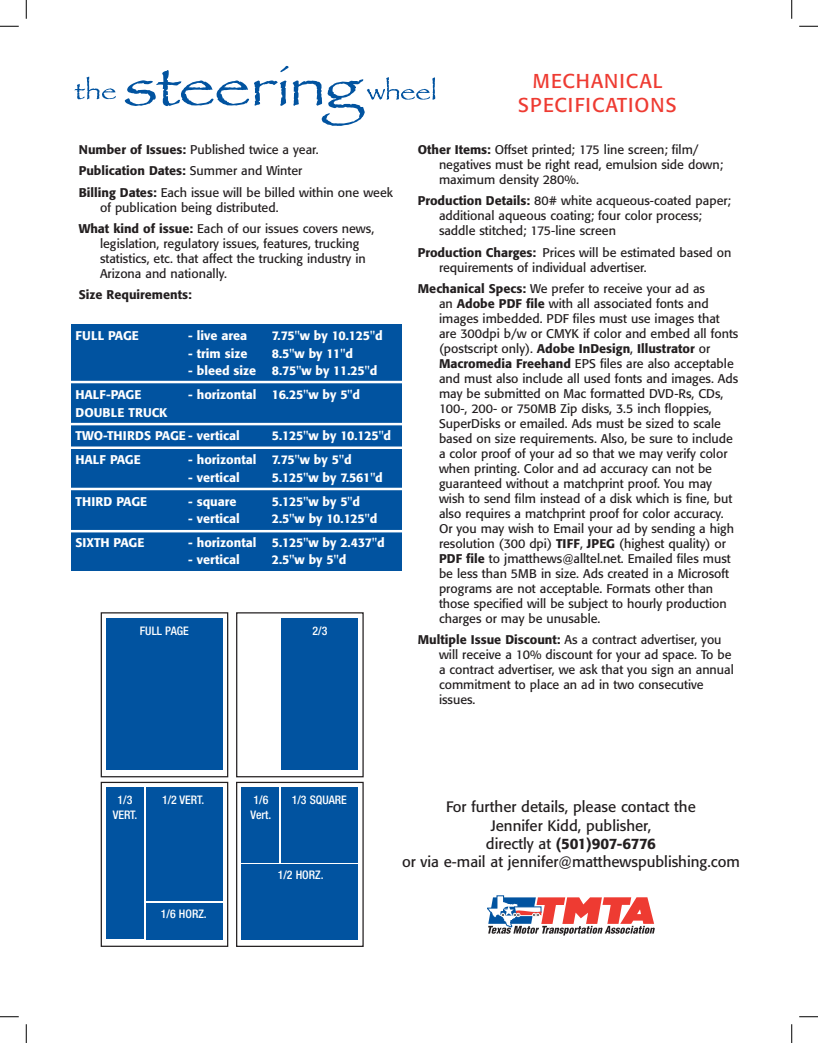
<style>
.page{position:relative;width:818px;height:1043px;background:#fff}
.page>*{position:absolute;margin:0;border:0;box-sizing:border-box;transform-origin:0 0}
.t1{font:19.88px "Formata";letter-spacing:.175em;color:#ee3b32}
.t2{font:15px/18px "Formata";color:#231f20;text-align:center}
.t3{font:12.5px/15px "Formata";color:#231f20}
.t4{font:500 12.5px/23.8px "Formata";color:#fff}
.t5{font:500 12.5px "Formata";color:#231f20}
.t6{font:500 12.5px "Formata";letter-spacing:-.03em;color:#fff}
.t7{font:500 condensed 11.75px/14.1px "Helvetica Neue";color:#fff}
.s1{font-weight:500}
</style>
<div class="page">
<div style="left:106px;top:618px;width:117px;height:152px;background:#0153a0"></div>
<div style="left:101px;top:612px;width:127px;height:165px;border:1px solid #231f20"></div>
<div style="left:242px;top:864px;width:116px;height:75px;background:#0153a0"></div>
<div style="left:242px;top:787px;width:37px;height:75px;background:#0153a0"></div>
<div style="left:281px;top:787px;width:77px;height:75px;background:#0153a0"></div>
<div style="left:236px;top:781px;width:127px;height:166px;border:1px solid #231f20"></div>
<div style="left:146px;top:902px;width:77px;height:37px;background:#0153a0"></div>
<div style="left:106px;top:787px;width:38px;height:152px;background:#0153a0"></div>
<div style="left:146px;top:787px;width:77px;height:113px;background:#0153a0"></div>
<div style="left:101px;top:781px;width:127px;height:165px;border:1px solid #231f20"></div>
<div style="left:281px;top:618px;width:77px;height:151px;background:#0153a0"></div>
<div style="left:236px;top:612px;width:127px;height:165px;border:1px solid #231f20"></div>
<svg style="left:487px;top:895px;width:167px;height:40px"></svg>
<svg style="left:74px;top:77px;width:42px;height:22px"></svg>
<svg style="left:125px;top:66px;width:310px;height:60px"></svg>
<div style="left:71px;top:324px;width:330px;height:246px;background:#0153a0"></div>
<hr style="left:64px;top:381px;width:340px;height:2px;background:#fff">
<hr style="left:64px;top:423px;width:340px;height:2px;background:#fff">
<hr style="left:64px;top:446px;width:340px;height:3px;background:#fff">
<hr style="left:64px;top:488px;width:340px;height:2px;background:#fff">
<hr style="left:64px;top:530px;width:340px;height:2px;background:#fff">
<svg style="left:0;top:25px;width:19px;height:2px"></svg>
<svg style="left:799px;top:25px;width:19px;height:2px"></svg>
<svg style="left:0;top:1016px;width:19px;height:1px"></svg>
<svg style="left:799px;top:1016px;width:19px;height:1px"></svg>
<svg style="left:25px;top:0;width:2px;height:19px"></svg>
<svg style="left:25px;top:1024px;width:2px;height:18px"></svg>
<svg style="left:791px;top:0;width:1px;height:19px"></svg>
<svg style="left:791px;top:1024px;width:1px;height:18px"></svg>
<p class="t3" style="left:79px;top:139px;width:315px;line-height:21.2px"><span class="s1">Number of Issues:</span> Published twice a year.<br><span class="s1">Publication Dates:</span> Summer and Winter<br><span class="s1">Billing Dates:</span> Each issue will be billed within one week</p>
<p class="t3" style="left:79px;top:197px;width:297px;line-height:21.2px;text-indent:21px">of publication being distributed.<br><span class="s1">What kind of issue:</span> Each of our issues covers news,</p>
<p class="t3" style="left:100px;top:236px;width:267px">legislation, regulatory issues, features, trucking statistics, etc. that affect the trucking industry in<br>Arizona and nationally.</p>
<p class="t5" style="left:79px;top:287px;width:114px">Size Requirements:</p>
<p class="t4" style="left:75px;top:324px;width:42px">Full page</p>
<p class="t4" style="left:188px;top:324px;width:61px">- live area</p>
<p class="t4" style="left:272px;top:324px;width:112px">7.75"w by 10.125"d</p>
<p class="t4" style="left:188px;top:341px;width:61px">- trim size</p>
<p class="t4" style="left:272px;top:341px;width:83px">8.5"w by 11"d</p>
<p class="t4" style="left:188px;top:359px;width:191px">- bleed size 8.75"w by 11.25"d</p>
<p class="t4" style="left:75px;top:383px;width:44px">Half-page</p>
<p class="t4" style="left:188px;top:383px;width:173px">- horizontal 16.25"w by 5"d</p>
<p class="t4" style="left:75px;top:400px;width:92px">double truck<br>Two -thirds</p>
<p class="t4" style="left:155px;top:424px;width:9px">page</p>
<p class="t4" style="left:188px;top:424px;width:53px">- vertical</p>
<p class="t6" style="left:272px;top:428px;width:121px">5.125"w by 10.125"d</p>
<p class="t4" style="left:75px;top:448px;width:43px">Half page</p>
<p class="t4" style="left:188px;top:448px;width:165px">- horizontal 7.75"w by 5"d</p>
<p class="t4" style="left:188px;top:465px;width:53px">- vertical</p>
<p class="t4" style="left:272px;top:465px;width:112px">5.125"w by 7.561"d</p>
<p class="t4" style="left:75px;top:489px;width:15px">Third</p>
<p class="t4" style="left:116px;top:489px;width:9px">page</p>
<p class="t4" style="left:188px;top:489px;width:50px">- square</p>
<p class="t4" style="left:272px;top:489px;width:90px">5.125"w by 5"d</p>
<p class="t4" style="left:188px;top:507px;width:53px">- vertical</p>
<p class="t4" style="left:272px;top:507px;width:107px">2.5"w by 10.125"d</p>
<p class="t4" style="left:75px;top:530px;width:47px">Sixth page</p>
<p class="t4" style="left:188px;top:530px;width:198px">- horizontal 5.125"w by 2.437"d</p>
<p class="t4" style="left:188px;top:548px;width:53px">- vertical</p>
<p class="t4" style="left:272px;top:548px;width:76px">2.5"w by 5"d</p>
<p class="t7" style="left:140px;top:623px;width:51px">FULL PAGE</p>
<p class="t7" style="left:312px;top:623px;width:16px">2/3</p>
<h1 class="t1" style="left:532px;top:69px;width:126px">Mechanical</h1>
<h1 class="t1" style="left:518px;top:93px;width:13px">spec</h1>
<h1 class="t1" style="left:568px;top:93px;width:108px">ifications</h1>
<p class="t3" style="left:439px;top:142px;width:286px;text-indent:-21px"><span class="s1">Other Items:</span> Offset printed; 175 line screen; film/ negatives must be right read, emulsion side down; maximum density 280%.</p>
<p class="t3" style="left:439px;top:193px;width:293px;text-indent:-21px"><span class="s1">Production Details:</span> 80# white acqueous-coated paper; additional aqueous coating; four color process; saddle stitched; 175-line screen</p>
<p class="t3" style="left:439px;top:245px;width:294px;text-indent:-21px"><span class="s1">Production Charges:</span> Prices will be estimated based on requirements of individual advertiser.</p>
<p class="t3" style="left:439px;top:281px;width:301px;text-indent:-21px"><span class="s1">Mechanical Specs:</span> We prefer to receive your ad as<br>an <span class="s1">Adobe PDF file</span> with all associated fonts and images imbedded. PDF files must use images that are 300dpi b/w or CMYK if color and embed all fonts (postscript only). <span class="s1">Adobe InDesign</span>, <span class="s1">Illustrator</span> or <span class="s1">Macromedia Freehand</span> EPS files are also acceptable and must also include all used fonts and images. Ads may be submitted on Mac formatted DVD-Rs, CDs, 100-, 200- or 750MB Zip disks, 3.5 inch floppies, SuperDisks or emailed. Ads must be sized to scale based on size requirements. Also, be sure to include a color proof of your ad so that we may verify color when printing. Color and ad accuracy can not be guaranteed without a matchprint proof. You may wish to send film instead of a disk which is fine, but also requires a matchprint proof for color accuracy.<br>Or you may wish to Email your ad by sending a high resolution (300 dpi) <span class="s1">TIFF</span>, <span class="s1">JPEG</span> (highest quality) or <span class="s1">PDF file</span> to jmatthews@alltel.net. Emailed files must be less than 5MB in size. Ads created in a Microsoft programs are not acceptable. Formats other than those specified will be subject to hourly production charges or may be unusable.</p>
<p class="t3" style="left:439px;top:632px;width:296px;text-indent:-21px"><span class="s1">Multiple Issue Discount:</span> As a contract advertiser, you will receive a 10% discount for your ad space. To be a contract advertiser, we ask that you sign an annual commitment to place an ad in two consecutive issues.</p>
<p class="t7" style="left:113px;top:793px;width:26px;text-align:center">1/3<br>VERT.</p>
<p class="t7" style="left:162px;top:793px;width:44px">1/2 VERT.</p>
<p class="t7" style="left:161px;top:906px;width:47px">1/6 HORZ.</p>
<p class="t7" style="left:250px;top:793px;width:22px">1/6<br>VERT.</p>
<p class="t7" style="left:292px;top:793px;width:57px">1/3 SQUARE</p>
<p class="t7" style="left:278px;top:868px;width:47px">1/2 HORZ.</p>
<p class="t2" style="left:402px;top:798px;width:339px">For further details, please contact the<br>Jennifer Kidd, publisher,<br>directly at <span class="s1">(501)907-6776<br></span>or via e-mail at jennifer@matthewspublishing.com</p>
</div>
